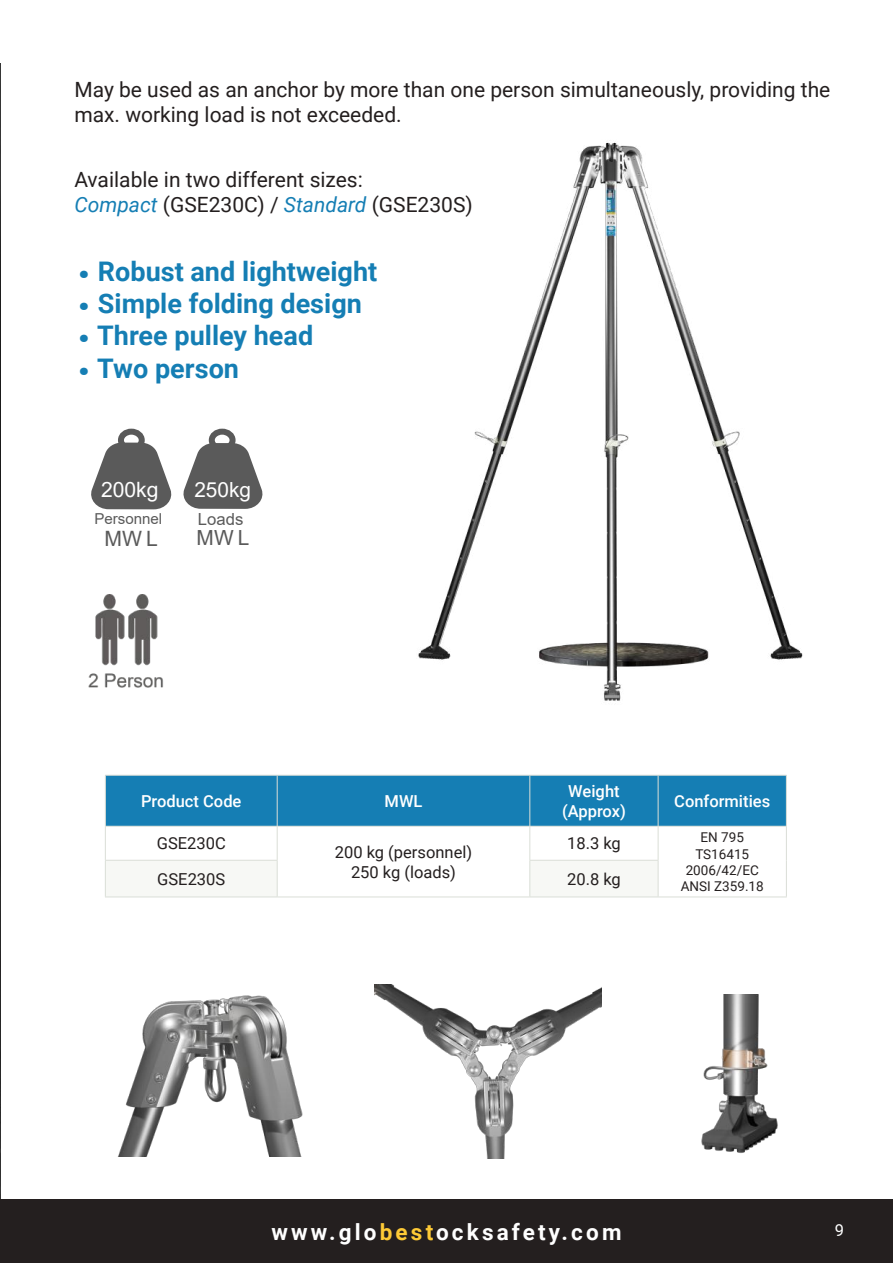
<style>
.page{position:relative;width:893px;height:1263px;background:#fff}
.page>*{position:absolute;margin:0;border:0;box-sizing:border-box;transform-origin:0 0}
.t1{font:700 27px/32.4px "Roboto";color:#157eb4}
.t2{font:700 22.5px "Roboto";letter-spacing:.14em;color:#fff}
.t3{font:21.15px "Arial";color:#fff}
.t4{font:21.15px "Arial";color:#5a5a5a}
.t5{font:21px/25.2px "Roboto";color:#241f1f}
.t6{font:20.85px "Arial";color:#fff}
.t7{font:20.85px "Arial";color:#5a5a5a}
.t8{font:16.65px "Arial";color:#5a5a5a}
.t9{font:16.5px/19.8px "Roboto";color:#241f1f;text-align:center}
.t10{font:500 16.5px/19.8px "Roboto";color:#fff;text-align:center}
.t11{font:16.5px "Roboto";color:#fff}
.t12{font:15.15px "Arial";color:#5a5a5a}
.t13{font:13.5px/16.2px "Roboto";color:#241f1f;text-align:center}
.s1{font-style:italic;color:#157eb4}
.s2{font-size:48.6px}
.s3{color:#feca36}
</style>
<div class="page">
<img style="left:375px;top:985px;width:226px;height:173px">
<img style="left:0;top:64px;width:1px;height:1135px">
<img style="left:89px;top:594px;width:74px;height:94px">
<div style="left:0;top:1199px;width:893px;height:64px;background:#241f1f"></div>
<img style="left:118px;top:995px;width:185px;height:161px">
<img style="left:701px;top:994px;width:77px;height:159px">
<svg style="left:183px;top:443px;width:80px;height:66px"></svg>
<svg style="left:91px;top:443px;width:81px;height:66px"></svg>
<div style="left:118px;top:429px;width:27px;height:23px;border:6px solid #5a5a5a;border-radius:50%"></div>
<div style="left:209px;top:429px;width:27px;height:23px;border:6px solid #5a5a5a;border-radius:50%"></div>
<img style="left:418px;top:142px;width:385px;height:559px">
<div style="left:106px;top:776px;width:680px;height:50px;background:#157eb4"></div>
<svg style="left:276px;top:861px;width:382px;height:35px"></svg>
<hr style="left:105px;top:826px;width:1px;height:34px;background:#daded7">
<hr style="left:105px;top:775px;width:172px;height:1px;background:#daded7">
<hr style="left:105px;top:775px;width:1px;height:51px;background:#daded7">
<hr style="left:105px;top:826px;width:172px;height:1px;background:#daded7">
<hr style="left:277px;top:775px;width:253px;height:1px;background:#daded7">
<hr style="left:277px;top:775px;width:1px;height:51px;background:#daded7">
<hr style="left:530px;top:775px;width:128px;height:1px;background:#daded7">
<hr style="left:530px;top:775px;width:1px;height:51px;background:#daded7">
<hr style="left:658px;top:775px;width:129px;height:1px;background:#daded7">
<hr style="left:658px;top:775px;width:1px;height:51px;background:#daded7">
<hr style="left:786px;top:775px;width:1px;height:51px;background:#daded7">
<hr style="left:277px;top:826px;width:253px;height:1px;background:#daded7">
<hr style="left:277px;top:826px;width:1px;height:34px;background:#daded7">
<hr style="left:530px;top:826px;width:128px;height:1px;background:#daded7">
<hr style="left:529px;top:826px;width:1px;height:34px;background:#daded7">
<hr style="left:658px;top:826px;width:129px;height:1px;background:#daded7">
<hr style="left:658px;top:826px;width:1px;height:34px;background:#daded7">
<hr style="left:786px;top:826px;width:1px;height:34px;background:#daded7">
<hr style="left:786px;top:860px;width:1px;height:36px;background:#daded7">
<hr style="left:105px;top:860px;width:173px;height:1px;background:#daded7">
<hr style="left:105px;top:861px;width:1px;height:35px;background:#daded7">
<hr style="left:277px;top:861px;width:1px;height:35px;background:#daded7">
<hr style="left:529px;top:860px;width:129px;height:1px;background:#daded7">
<hr style="left:529px;top:861px;width:1px;height:35px;background:#daded7">
<hr style="left:658px;top:861px;width:1px;height:35px;background:#daded7">
<hr style="left:658px;top:896px;width:129px;height:1px;background:#daded7">
<hr style="left:105px;top:896px;width:172px;height:1px;background:#daded7">
<hr style="left:277px;top:896px;width:253px;height:1px;background:#daded7">
<hr style="left:530px;top:896px;width:128px;height:1px;background:#daded7">
<p class="t5" style="left:74px;top:76px;width:757px">May be used as an anchor by more than one person simultaneously, providing the max. working load is not exceeded.</p>
<p class="t5" style="left:74px;top:166px;width:400px">Available in two different sizes:<br><span class="s1">Compact</span> (GSE230C) / <span class="s1">Standard</span> (GSE230S)</p>
<p class="t1" style="left:77px;top:254px;width:302px"><span class="s2">.</span> Robust and lightweight <span class="s2">.</span> Simple folding design <span class="s2">.</span> Three pulley head<br><span class="s2">.</span> Two person</p>
<p class="t3" style="left:101px;top:475px;width:59px">200kg</p>
<p class="t4" style="left:104px;top:524px;width:55px">MWL</p>
<p class="t12" style="left:94px;top:509px;width:69px">Personnel</p>
<p class="t6" style="left:194px;top:475px;width:58px">250kg</p>
<p class="t7" style="left:197px;top:523px;width:54px">MWL</p>
<p class="t8" style="left:198px;top:508px;width:47px">Loads</p>
<p class="t10" style="left:141px;top:790px;width:102px">Product Code</p>
<p class="t10" style="left:385px;top:790px;width:39px">MWL</p>
<p class="t10" style="left:562px;top:781px;width:65px">Weight (Approx)</p>
<p class="t10" style="left:674px;top:790px;width:98px">Conformities</p>
<p class="t9" style="left:157px;top:833px;width:70px">GSE230C</p>
<p class="t9" style="left:335px;top:841px;width:139px">200 kg (personnel)<br>250 kg (loads)</p>
<p class="t9" style="left:567px;top:833px;width:55px">18.3 kg</p>
<p class="t13" style="left:681px;top:829px;width:85px">EN 795<br>TS16415<br>2006/42/EC<br>ANSI Z359.18</p>
<p class="t9" style="left:157px;top:868px;width:69px">GSE230S</p>
<p class="t9" style="left:567px;top:868px;width:55px">20.8 kg</p>
<p class="t2" style="left:271px;top:1217px;width:351px">www.glo<span class="s3">best</span>ocksafety.com</p>
<p class="t11" style="left:835px;top:1218px;width:11px">9</p>
</div>
